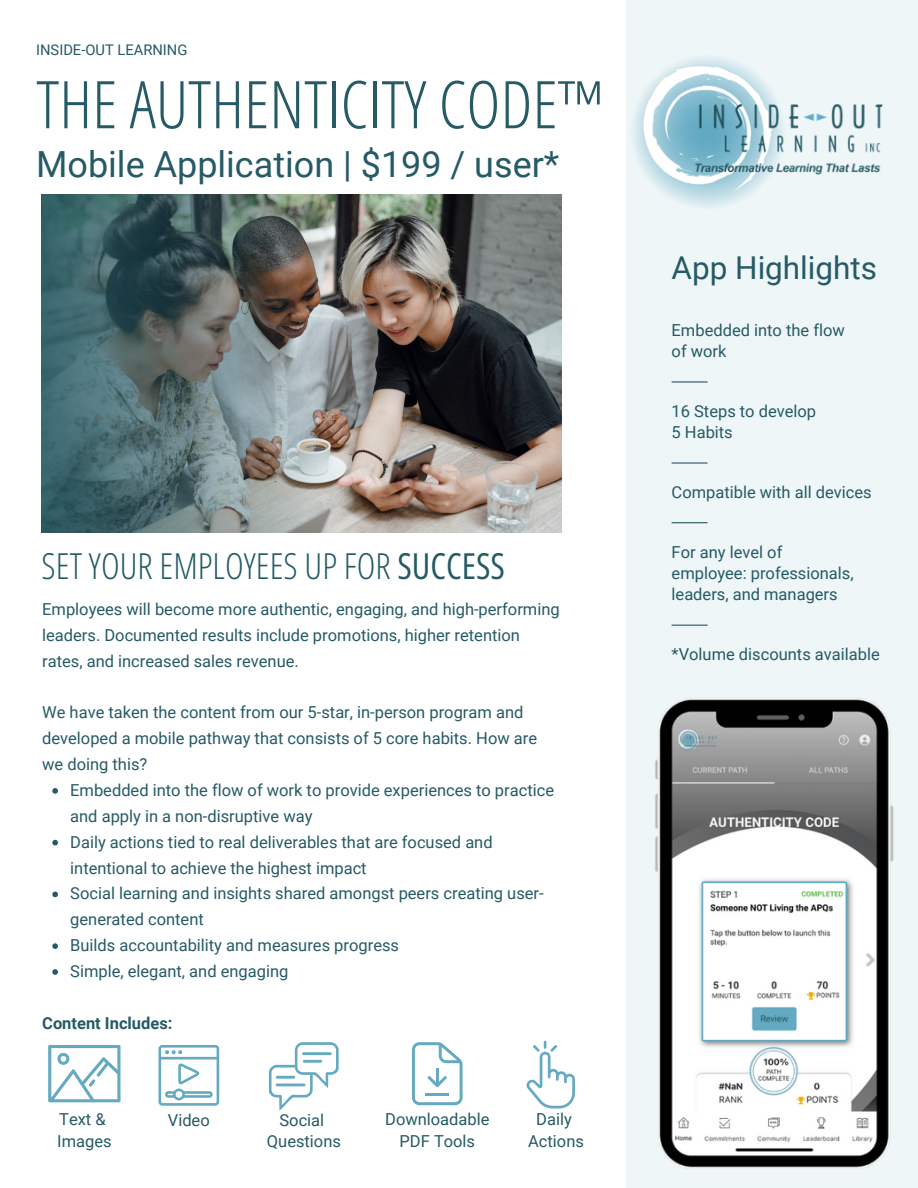
<style>
.page{position:relative;width:918px;height:1188px;background:#fff}
.page>*{position:absolute;margin:0;border:0;box-sizing:border-box;transform-origin:0 0}
.t1{font:300 65.85px "Open Sans Hebrew Condensed";color:#265a65}
.t2{font:36px "Roboto";color:#265a65}
.t3{font:300 36px "Open Sans Hebrew Condensed";color:#265a65}
.t4{font:31.5px "Roboto";color:#265a65}
.t5{font:16.5px/25.8px "Roboto";color:#265a65}
.t6{font:700 16.5px "Roboto";color:#265a65}
.t7{font:14.7px "Roboto";color:#265a65}
.s1{font-weight:400}
</style>
<div class="page">
<div style="left:626px;top:0;width:292px;height:1188px;background:#eef6f8"></div>
<hr style="left:672px;top:381px;width:36px;height:2px;background:#265a65">
<hr style="left:672px;top:462px;width:36px;height:2px;background:#265a65">
<hr style="left:672px;top:522px;width:36px;height:1px;background:#265a65">
<img style="left:336px;top:194px;width:225px;height:339px">
<img style="left:42px;top:194px;width:294px;height:339px">
<img style="left:633px;top:54px;width:250px;height:156px">
<img style="left:655px;top:697px;width:239px;height:472px">
<svg style="left:52px;top:788px;width:6px;height:6px"></svg>
<svg style="left:52px;top:840px;width:6px;height:5px"></svg>
<svg style="left:52px;top:892px;width:6px;height:5px"></svg>
<svg style="left:52px;top:943px;width:6px;height:6px"></svg>
<svg style="left:52px;top:969px;width:6px;height:6px"></svg>
<svg style="left:48px;top:1045px;width:73px;height:57px"></svg>
<svg style="left:158px;top:1045px;width:61px;height:61px"></svg>
<svg style="left:269px;top:1042px;width:70px;height:69px"></svg>
<svg style="left:412px;top:1042px;width:51px;height:63px"></svg>
<svg style="left:527px;top:1041px;width:48px;height:67px"></svg>
<hr style="left:672px;top:625px;width:36px;height:1px;background:#265a65">
<p class="t7" style="left:36px;top:42px;width:153px">INSIDE-OUT LEARNING</p>
<h1 class="t1" style="left:36px;top:58px;width:569px">THE AUTHENTICITY CODE™</h1>
<h2 class="t2" style="left:36px;top:144px;width:525px">Mobile Application | $199 / user*</h2>
<h2 class="t3" style="left:42px;top:540px;width:465px">SET YOUR EMPLOYEES UP FOR <span class="s1">SUCCESS</span></h2>
<p class="t5" style="left:42px;top:596px;width:519px">Employees will become more authentic, engaging, and high-performing leaders. Documented results include promotions, higher retention rates, and increased sales revenue.</p>
<p class="t5" style="left:42px;top:700px;width:496px">We have taken the content from our 5-star, in-person program and developed a mobile pathway that consists of 5 core habits. How are we doing this?</p>
<p class="t5" style="left:70px;top:777px;width:485px">Embedded into the flow of work to provide experiences to practice and apply in a non-disruptive way<br>Daily actions tied to real deliverables that are focused and intentional to achieve the highest impact<br>Social learning and insights shared amongst peers creating user&shy;generated content<br>Builds accountability and measures progress<br>Simple, elegant, and engaging</p>
<p class="t6" style="left:42px;top:1014px;width:132px">Content Includes:</p>
<p class="t5" style="left:57px;top:1109px;width:56px;line-height:21.3px">Text &amp;<br>Images</p>
<p class="t5" style="left:168px;top:1108px;width:43px">Video</p>
<p class="t5" style="left:267px;top:1110px;width:76px;line-height:21.3px;text-align:center">Social<br>Questions</p>
<p class="t5" style="left:385px;top:1109px;width:106px;line-height:21.3px;text-align:center">Downloadable<br>PDF Tools</p>
<p class="t5" style="left:528px;top:1109px;width:57px;line-height:21.3px;text-align:center">Daily<br>Actions</p>
<h3 class="t4" style="left:672px;top:250px;width:207px">App Highlights</h3>
<p class="t5" style="left:672px;top:320px;width:175px;line-height:21.3px">Embedded into the flow of work</p>
<p class="t5" style="left:672px;top:401px;width:146px;line-height:21.3px">16 Steps to develop<br>5 Habits</p>
<p class="t5" style="left:672px;top:479px;width:202px">Compatible with all devices</p>
<p class="t5" style="left:672px;top:541px;width:184px;line-height:21.3px">For any level of employee: professionals, leaders, and managers</p>
<p class="t5" style="left:672px;top:642px;width:210px">*Volume discounts available</p>
</div>
